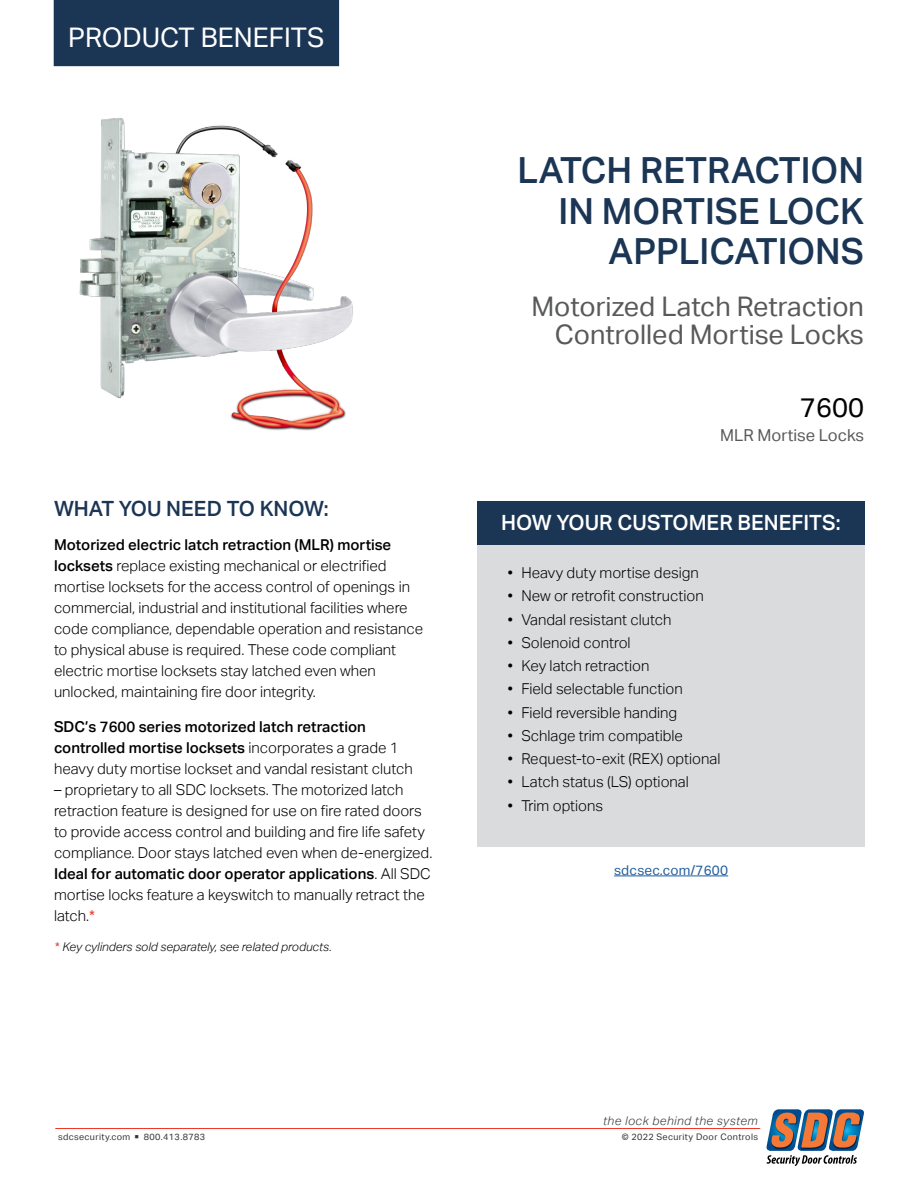
<style>
.page{position:relative;width:918px;height:1188px;background:#fff}
.page>*{position:absolute;margin:0;border:0;box-sizing:border-box;transform-origin:0 0}
.t1{font:500 36px/40.5px "Aktiv Grotesk";color:#1b3555;text-align:right}
.t2{font:27px/28.5px "Aktiv Grotesk";color:#58595b;text-align:right}
.t3{font:27px "Aktiv Grotesk";color:#fff}
.t4{font:27px "Aktiv Grotesk";color:#000}
.t5{font:500 21px "Aktiv Grotesk";color:#fff}
.t6{font:500 21px "Aktiv Grotesk";color:#1b3555}
.t7{font:16.5px "Aktiv Grotesk";color:#58595b}
.t8{font:300 15px/21px "Aktiv Grotesk";color:#000}
.t9{font:13.5px "Aktiv Grotesk";letter-spacing:.02em;color:#215e9e}
.t10{font:italic 300 12px "Aktiv Grotesk";color:#000}
.t11{font:italic 300 12px "Aktiv Grotesk";letter-spacing:.04em;color:#343433}
.t12{font:9px "Aktiv Grotesk";letter-spacing:.04em;color:#343433}
.s1{font-weight:500}
.s2{font-weight:400;color:#ee3829}
.s3{font-weight:400;font-style:normal;color:#ee3829}
.s4{font-size:6.75px}
</style>
<div class="page">
<hr style="left:55px;top:1128px;width:705px;height:1px;background:#ee3829">
<svg style="left:766px;top:1109px;width:98px;height:57px"></svg>
<div style="left:478px;top:538px;width:387px;height:309px;background:#dadbdc"></div>
<div style="left:478px;top:501px;width:387px;height:44px;background:#1b3555"></div>
<hr style="left:614px;top:875px;width:114px;height:1px;background:#215e9e">
<img style="left:79px;top:118px;width:274px;height:313px">
<div style="left:54px;top:0;width:285px;height:66px;background:#1b3555"></div>
<h2 class="t3" style="left:68px;top:21px;width:258px">PRODUCT BENEFITS</h2>
<h3 class="t6" style="left:54px;top:496px;width:276px">WHAT YOU NEED TO KNOW:</h3>
<p class="t8" style="left:54px;top:535px;width:371px"><span class="s1">Motorized electric latch retraction (MLR) mortise locksets</span> replace existing mechanical or electrified mortise locksets for the access control of openings in commercial, industrial and institutional facilities where code compliance, dependable operation and resistance to physical abuse is required. These code compliant electric mortise locksets stay latched even when unlocked, maintaining fire door integrity.</p>
<p class="t8" style="left:54px;top:716px;width:360px"><span class="s1">SDC’s 7600 series motorized latch retraction controlled mortise locksets</span> incorporates a grade 1 heavy duty mortise lockset and vandal resistant clutch</p>
<p class="t8" style="left:54px;top:779px;width:380px">– proprietary to all SDC locksets. The motorized latch retraction feature is designed for use on fire rated doors to provide access control and building and fire life safety compliance. Door stays latched even when de-energized.<br><span class="s1">Ideal for automatic door operator applications</span>. All SDC mortise locks feature a keyswitch to manually retract the latch.<span class="s2">*</span></p>
<p class="t10" style="left:55px;top:940px;width:278px"><span class="s3">*</span> Key cylinders sold separately, see related products.</p>
<h1 class="t1" style="left:517px;top:150px;width:348px">LATCH RETRACTION<br>IN MORTISE LOCK<br>APPLICATIONS</h1>
<h2 class="t2" style="left:531px;top:292px;width:334px">Motorized Latch Retraction<br>Controlled Mortise Locks</h2>
<h2 class="t4" style="left:800px;top:392px;width:65px">7600</h2>
<p class="t7" style="left:720px;top:425px;width:145px">MLR Mortise Locks</p>
<h3 class="t5" style="left:501px;top:511px;width:341px">HOW YOUR CUSTOMER BENEFITS:</h3>
<p class="t8" style="left:508px;top:562px;width:192px">• Heavy duty mortise design</p>
<p class="t8" style="left:508px;top:586px;width:197px">• New or retrofit construction</p>
<p class="t8" style="left:508px;top:609px;width:165px">• Vandal resistant clutch</p>
<p class="t8" style="left:508px;top:632px;width:124px">• Solenoid control</p>
<p class="t8" style="left:508px;top:655px;width:143px">• Key latch retraction</p>
<p class="t8" style="left:508px;top:679px;width:176px">• Field selectable function</p>
<p class="t8" style="left:508px;top:702px;width:171px">• Field reversible handing</p>
<p class="t8" style="left:508px;top:725px;width:177px">• Schlage trim compatible</p>
<p class="t8" style="left:508px;top:748px;width:214px">• Request-to-exit (REX) optional</p>
<p class="t8" style="left:508px;top:772px;width:182px">• Latch status (LS) optional</p>
<p class="t8" style="left:508px;top:795px;width:97px">• Trim options</p>
<p class="t9" style="left:614px;top:862px;width:116px">sdcsec.com/7600</p>
<p class="t11" style="left:603px;top:1113px;width:156px">the lock behind the system</p>
<p class="t12" style="left:58px;top:1131px;width:148px">sdcsecurity.com <span class="s4">■</span> 800.413.8783</p>
<p class="t12" style="left:622px;top:1131px;width:138px">© 2022 Security Door Controls</p>
</div>
